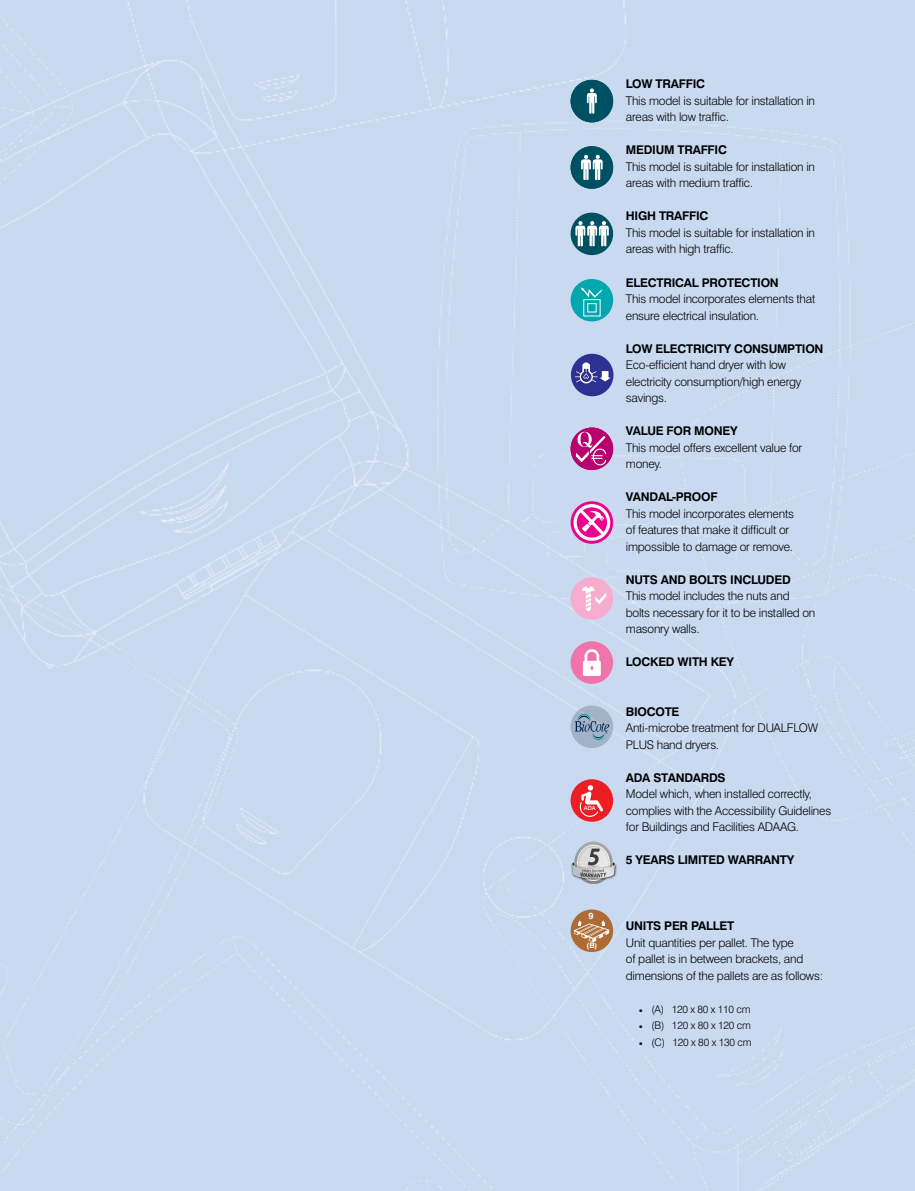
<style>
.page{position:relative;width:915px;height:1191px;background:#fff}
.page>*{position:absolute;margin:0;border:0;box-sizing:border-box;transform-origin:0 0}
.t1{font:300 12px/16.5px "Swiss 721 BT";letter-spacing:-.02em;color:#000}
.t2{font:700 12px "Swiss 721 BT";letter-spacing:-.02em;color:#000}
.t3{font:300 10.5px "Swiss 721 BT";letter-spacing:-.02em;color:#000}
.t4{font:700 9px "Swiss 721 BT";color:#fff}
.t5{font:700 7.5px "Swiss 721 BT";color:#fff}
.t6{font:500 5.85px "Swiss 721 BT";color:#fff}
.s1{font-weight:700}
.s2{font-family:"Minion Pro";font-weight:400}
</style>
<div class="page">
<div style="left:0;top:0;width:914px;height:1191px;background:#c8d9f0"></div>
<div style="left:570px;top:213px;width:43px;height:42px;background:#005063;border-radius:50%"></div>
<svg style="left:575px;top:221px;width:33px;height:26px"></svg>
<svg style="left:570px;top:279px;width:43px;height:42px"></svg>
<svg style="left:580px;top:287px;width:22px;height:11px"></svg>
<div style="left:587px;top:303px;width:9px;height:9px;border:1px solid #fff"></div>
<div style="left:570px;top:909px;width:43px;height:43px;background:#af6b35;border-radius:50%"></div>
<svg style="left:573px;top:920px;width:36px;height:22px"></svg>
<div style="left:570px;top:354px;width:43px;height:42px;background:#2e3092;border-radius:50%"></div>
<svg style="left:575px;top:362px;width:35px;height:21px"></svg>
<svg style="left:570px;top:705px;width:43px;height:43px"></svg>
<svg style="left:570px;top:501px;width:43px;height:43px"></svg>
<svg style="left:573px;top:504px;width:37px;height:37px"></svg>
<div style="left:570px;top:577px;width:43px;height:42px;background:#f6adcd;border-radius:50%"></div>
<svg style="left:581px;top:586px;width:26px;height:25px"></svg>
<div style="left:570px;top:779px;width:43px;height:42px;background:#ed1d24;border-radius:50%"></div>
<svg style="left:579px;top:785px;width:24px;height:32px"></svg>
<div style="left:570px;top:427px;width:43px;height:43px;background:#b8006e;border-radius:50%"></div>
<svg style="left:574px;top:432px;width:32px;height:33px"></svg>
<div style="left:570px;top:146px;width:43px;height:43px;background:#005063;border-radius:50%"></div>
<svg style="left:581px;top:154px;width:21px;height:27px"></svg>
<div style="left:570px;top:80px;width:43px;height:42px;background:#005063;border-radius:50%"></div>
<svg style="left:586px;top:88px;width:11px;height:26px"></svg>
<div style="left:570px;top:641px;width:43px;height:43px;background:#f173ac;border-radius:50%"></div>
<div style="left:582px;top:661px;width:18px;height:15px;background:#fff"></div>
<svg style="left:584px;top:649px;width:15px;height:21px"></svg>
<img style="left:570px;top:862px;width:46px;height:18px">
<svg style="left:572px;top:841px;width:42px;height:43px"></svg>
<svg style="left:574px;top:714px;width:35px;height:26px"></svg>
<p class="t6" style="left:583px;top:804px;width:13px">ADA</p>
<p class="t4" style="left:588px;top:910px;width:7px">9</p>
<p class="t5" style="left:586px;top:941px;width:12px">(B)</p>
<p class="t1" style="left:625px;top:76px;width:191px"><span class="s1">LOW TRAFFIC<br></span>This model is suitable for installation in areas with low traffic.</p>
<p class="t1" style="left:625px;top:142px;width:191px"><span class="s1">MEDIUM TRAFFIC<br></span>This model is suitable for installation in areas with medium traffic.</p>
<p class="t1" style="left:625px;top:208px;width:191px"><span class="s1">HIGH TRAFFIC<br></span>This model is suitable for installation in areas with high traffic.</p>
<p class="t1" style="left:625px;top:274px;width:191px"><span class="s1">ELECTRICAL PROTECTION<br></span>This model incorporates elements that ensure electrical insulation.</p>
<p class="t1" style="left:625px;top:340px;width:199px"><span class="s1">LOW ELECTRICITY CONSUMPTION<br></span>Eco-efficient hand dryer with low electricity consumption/high energy savings.</p>
<p class="t1" style="left:625px;top:422px;width:178px"><span class="s1">VALUE FOR MONEY<br></span>This model offers excellent value for money.</p>
<p class="t1" style="left:625px;top:488px;width:169px"><span class="s1">VANDAL-PROOF<br></span>This model incorporates elements of features that make it difficult or impossible to damage or remove.</p>
<p class="t1" style="left:625px;top:571px;width:191px"><span class="s1">NUTS AND BOLTS INCLUDED<br></span>This model includes the nuts and bolts necessary for it to be installed on masonry walls.</p>
<p class="t2" style="left:625px;top:654px;width:110px">LOCKED WITH KEY</p>
<p class="t1" style="left:625px;top:703px;width:194px"><span class="s1">BIOCOTE<br></span>Anti-microbe treatment for DUALFLOW<br>PLUS hand dryers.</p>
<p class="t1" style="left:625px;top:769px;width:207px"><span class="s1">ADA STANDARDS<br></span>Model which, when installed correctly, complies with the Accessibility Guidelines for Buildings and Facilities ADAAG.</p>
<p class="t2" style="left:625px;top:852px;width:170px">5 YEARS LIMITED WARRANTY</p>
<p class="t1" style="left:625px;top:917px;width:199px"><span class="s1">UNITS PER PALLET<br></span>Unit quantities per pallet. The type<br>of pallet is in between brackets, and dimensions of the pallets are as follows:</p>
<p class="t3" style="left:638px;top:1002px;width:113px"><span class="s2">•</span> (A) 120 x 80 x 110 cm</p>
<p class="t3" style="left:638px;top:1019px;width:114px"><span class="s2">•</span> (B) 120 x 80 x 120 cm</p>
<p class="t3" style="left:638px;top:1035px;width:114px"><span class="s2">•</span> (C) 120 x 80 x 130 cm</p>
</div>
